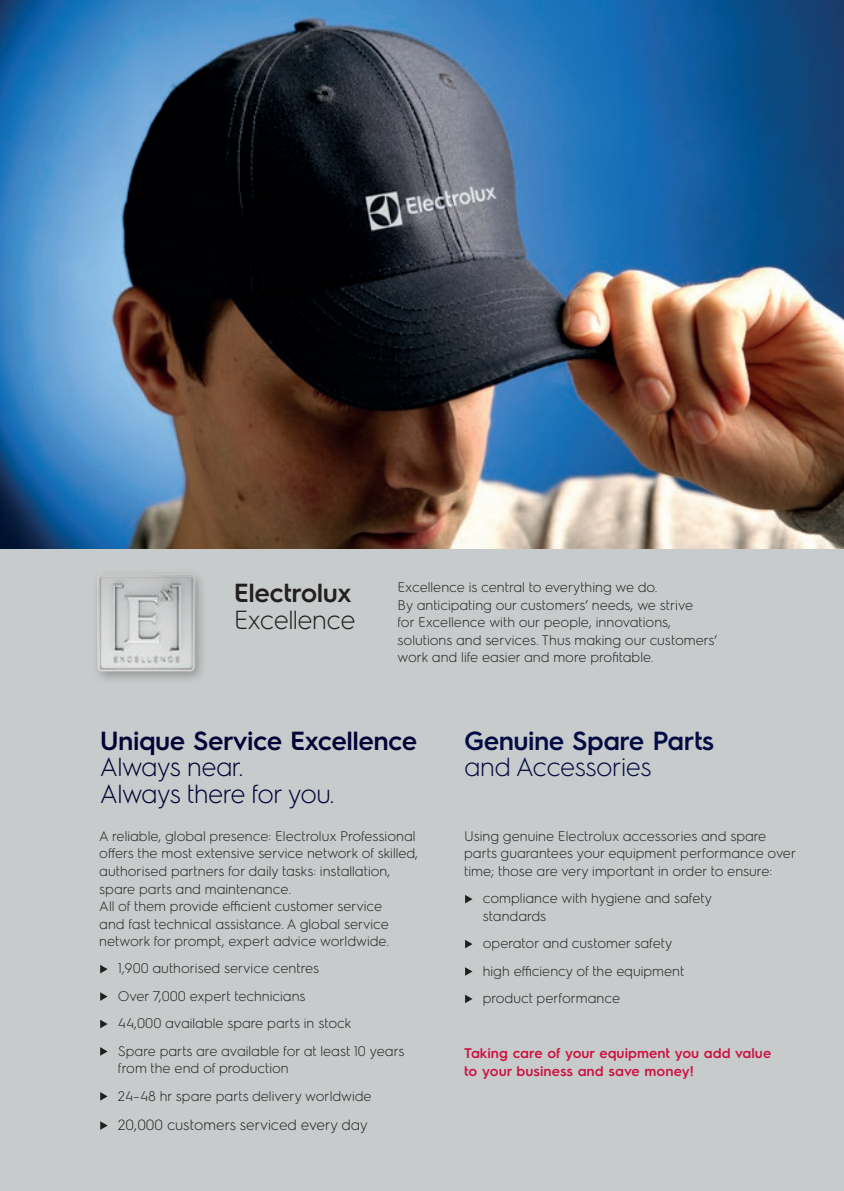
<style>
.page{position:relative;width:844px;height:1191px;background:#fff}
.page>*{position:absolute;margin:0;border:0;box-sizing:border-box;transform-origin:0 0}
.t1{font:300 26.25px/26.2px "Electrolux Sans";letter-spacing:-.02em;color:#000236}
.t2{font:600 26.25px "Electrolux Sans";letter-spacing:-.02em;color:#000236}
.t3{font:600 26.25px "Electrolux Sans";letter-spacing:-.02em;color:#020b43}
.t4{font:300 26.25px "Electrolux Sans";letter-spacing:-.02em;color:#020b43}
.t5{font:600 26.25px "Electrolux Sans";letter-spacing:-.02em;color:#231f20}
.t6{font:300 26.25px "Electrolux Sans";letter-spacing:-.02em;color:#231f20}
.t7{font:300 14.88px "Electrolux Sans";color:#231f20}
.t8{font:300 14px/17.5px "Electrolux Sans";color:#231f20}
.t9{font:600 14px/17.5px "Electrolux Sans";color:#cd1141}
</style>
<div class="page">
<div style="left:0;top:216px;width:843px;height:975px;background:#c7cbcb"></div>
<img style="left:0;top:0;width:843px;height:548px">
<svg style="left:100px;top:965px;width:8px;height:8px"></svg>
<svg style="left:100px;top:992px;width:8px;height:9px"></svg>
<svg style="left:100px;top:1019px;width:8px;height:9px"></svg>
<svg style="left:100px;top:1047px;width:8px;height:8px"></svg>
<svg style="left:100px;top:1092px;width:8px;height:8px"></svg>
<svg style="left:100px;top:1121px;width:8px;height:8px"></svg>
<svg style="left:465px;top:895px;width:7px;height:8px"></svg>
<svg style="left:465px;top:940px;width:7px;height:8px"></svg>
<svg style="left:465px;top:967px;width:7px;height:8px"></svg>
<svg style="left:465px;top:994px;width:7px;height:9px"></svg>
<div style="left:92px;top:568px;width:115px;height:115px;background:#c3c6c6"></div>
<img style="left:97px;top:575px;width:104px;height:103px">
<h1 class="t5" style="left:234px;top:574px;width:119px">Electrolux</h1>
<h1 class="t6" style="left:234px;top:601px;width:123px">Excellence</h1>
<p class="t8" style="left:397px;top:578px;width:321px">Excellence is central to everything we do.<br>By anticipating our customers’ needs, we strive<br>for Excellence with our people, innovations, solutions and services. Thus making our customers’ work and life easier and more profitable.</p>
<h1 class="t2" style="left:100px;top:722px;width:319px">Unique Service Excellence</h1>
<h1 class="t1" style="left:100px;top:752px;width:236px">Always near.<br>Always there for you.</h1>
<p class="t8" style="left:99px;top:826px;width:320px">A reliable, global presence: Electrolux Professional offers the most extensive service network of skilled, authorised partners for daily tasks: installation, spare parts and maintenance.<br>All of them provide efficient customer service<br>and fast technical assistance. A global service network for prompt, expert advice worldwide.</p>
<p class="t8" style="left:118px;top:954px;width:288px;line-height:27.5px">1,900 authorised service centres<br>Over 7,000 expert technicians<br>44,000 available spare parts in stock<br>Spare parts are available for at least 10 years</p>
<p class="t8" style="left:118px;top:1053px;width:255px;line-height:27.5px">from the end of production<br>24–48 hr spare parts delivery worldwide</p>
<p class="t7" style="left:118px;top:1114px;width:251px">20,000 customers serviced every day</p>
<h1 class="t3" style="left:464px;top:722px;width:251px">Genuine Spare Parts</h1>
<h1 class="t4" style="left:464px;top:749px;width:189px">and Accessories</h1>
<p class="t8" style="left:464px;top:826px;width:333px">Using genuine Electrolux accessories and spare parts guarantees your equipment performance over time; those are very important in order to ensure:</p>
<p class="t8" style="left:482px;top:889px;width:230px">compliance with hygiene and safety standards</p>
<p class="t8" style="left:482px;top:929px;width:203px;line-height:27.5px">operator and customer safety high efficiency of the equipment product performance</p>
<p class="t9" style="left:464px;top:1043px;width:308px">Taking care of your equipment you add value to your business and save money!</p>
</div>
